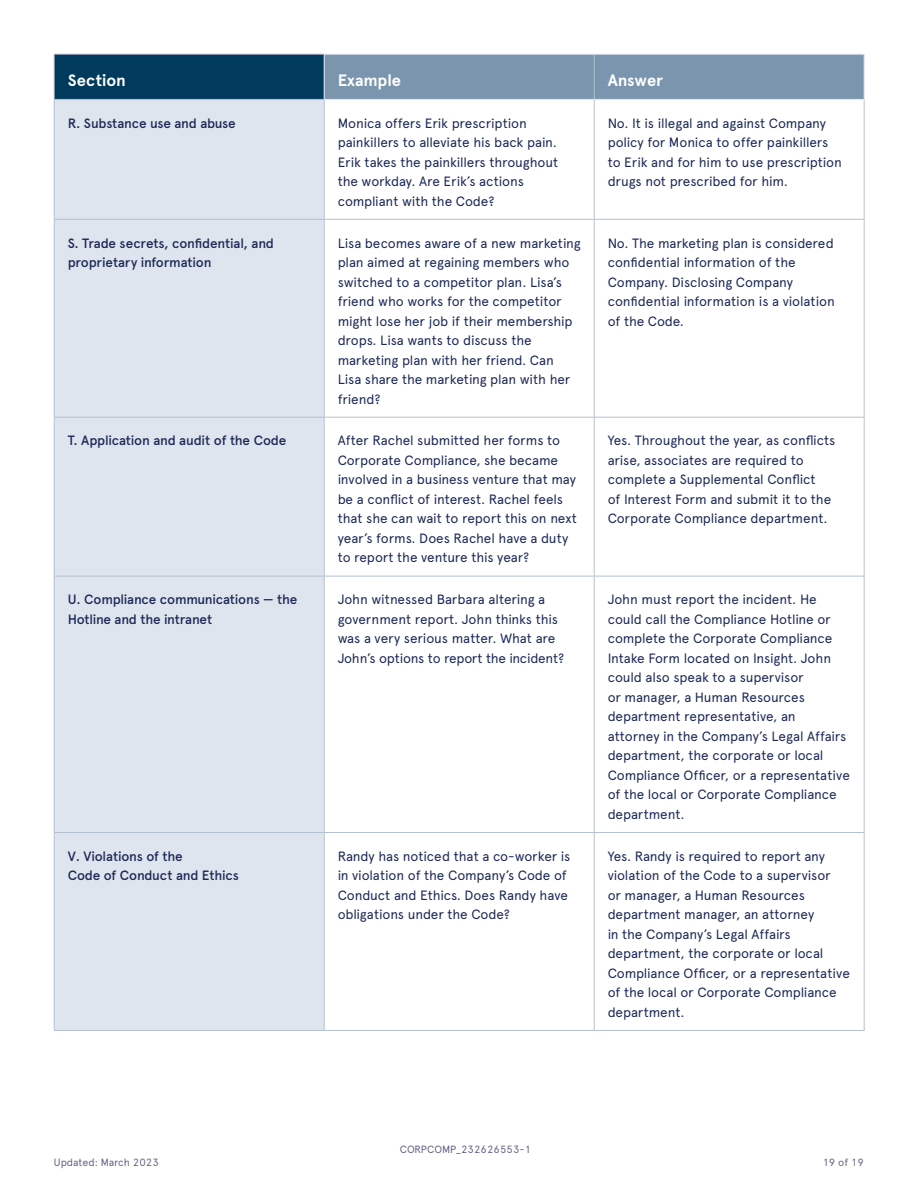
<style>
.page{position:relative;width:918px;height:1188px;background:#fff}
.page>*{position:absolute;margin:0;border:0;box-sizing:border-box;transform-origin:0 0}
.t1{font:700 16.5px "Apercu Pro";letter-spacing:-.005em;color:#fff}
.B1{font:13.5px/19.5px "Apercu Pro";letter-spacing:-.01em;color:#1c2957}
.H2-Table{font:500 13.5px/19.5px "Apercu Pro";letter-spacing:-.02em;color:#1c2957}
.t2{font:10.5px "Apercu Pro";color:#656485}
</style>
<div class="page">
<div style="left:54px;top:54px;width:270px;height:45px;background:#003a5d"></div>
<div style="left:325px;top:55px;width:539px;height:44px;background:#7b95af"></div>
<div style="left:55px;top:100px;width:269px;height:930px;background:#dfe5ee"></div>
<hr style="left:54px;top:100px;width:1px;height:119px;background:#b4c1d1">
<hr style="left:324px;top:100px;width:1px;height:119px;background:#b4c1d1">
<hr style="left:594px;top:100px;width:1px;height:119px;background:#b4c1d1">
<hr style="left:864px;top:100px;width:1px;height:119px;background:#b4c1d1">
<hr style="left:54px;top:219px;width:270px;height:1px;background:#b4c1d1">
<hr style="left:54px;top:219px;width:1px;height:198px;background:#b4c1d1">
<hr style="left:324px;top:219px;width:270px;height:1px;background:#b4c1d1">
<hr style="left:324px;top:219px;width:1px;height:198px;background:#b4c1d1">
<hr style="left:594px;top:219px;width:270px;height:1px;background:#b4c1d1">
<hr style="left:594px;top:219px;width:1px;height:198px;background:#b4c1d1">
<hr style="left:864px;top:219px;width:1px;height:198px;background:#b4c1d1">
<hr style="left:594px;top:54px;width:1px;height:45px;background:#b4c1d1">
<hr style="left:54px;top:417px;width:270px;height:1px;background:#b4c1d1">
<hr style="left:54px;top:417px;width:1px;height:159px;background:#b4c1d1">
<hr style="left:324px;top:417px;width:270px;height:1px;background:#b4c1d1">
<hr style="left:324px;top:417px;width:1px;height:159px;background:#b4c1d1">
<hr style="left:594px;top:417px;width:270px;height:1px;background:#b4c1d1">
<hr style="left:594px;top:417px;width:1px;height:159px;background:#b4c1d1">
<hr style="left:864px;top:417px;width:1px;height:159px;background:#b4c1d1">
<hr style="left:54px;top:576px;width:270px;height:1px;background:#b4c1d1">
<hr style="left:54px;top:576px;width:1px;height:256px;background:#b4c1d1">
<hr style="left:324px;top:576px;width:270px;height:1px;background:#b4c1d1">
<hr style="left:324px;top:576px;width:1px;height:256px;background:#b4c1d1">
<hr style="left:594px;top:576px;width:270px;height:1px;background:#b4c1d1">
<hr style="left:594px;top:576px;width:1px;height:256px;background:#b4c1d1">
<hr style="left:864px;top:576px;width:1px;height:256px;background:#b4c1d1">
<hr style="left:54px;top:832px;width:270px;height:1px;background:#b4c1d1">
<hr style="left:54px;top:833px;width:1px;height:197px;background:#b4c1d1">
<hr style="left:324px;top:832px;width:270px;height:1px;background:#b4c1d1">
<hr style="left:324px;top:833px;width:1px;height:197px;background:#b4c1d1">
<hr style="left:594px;top:832px;width:270px;height:1px;background:#b4c1d1">
<hr style="left:594px;top:833px;width:1px;height:197px;background:#b4c1d1">
<hr style="left:864px;top:833px;width:1px;height:197px;background:#b4c1d1">
<hr style="left:54px;top:1030px;width:270px;height:1px;background:#b4c1d1">
<hr style="left:324px;top:1030px;width:270px;height:1px;background:#b4c1d1">
<hr style="left:594px;top:1030px;width:270px;height:1px;background:#b4c1d1">
<hr style="left:54px;top:54px;width:270px;height:1px;background:#bdbbca">
<hr style="left:54px;top:54px;width:1px;height:45px;background:#bdbbca">
<hr style="left:54px;top:99px;width:270px;height:1px;background:#bdbbca">
<hr style="left:324px;top:54px;width:270px;height:1px;background:#e1e6f3">
<hr style="left:324px;top:54px;width:1px;height:45px;background:#e1e6f3">
<hr style="left:594px;top:54px;width:270px;height:1px;background:#e1e6f3">
<hr style="left:864px;top:54px;width:1px;height:45px;background:#e1e6f3">
<hr style="left:324px;top:99px;width:270px;height:1px;background:#e1e6f3">
<hr style="left:594px;top:99px;width:270px;height:1px;background:#e1e6f3">
<h1 class="t1" style="left:68px;top:68px;width:60px">Section</h1>
<h1 class="t1" style="left:338px;top:68px;width:65px">Example</h1>
<h1 class="t1" style="left:608px;top:68px;width:57px">Answer</h1>
<h1 class="H2-Table" style="left:68px;top:112px;width:170px">R. Substance use and abuse</h1>
<p class="B1" style="left:338px;top:112px;width:222px">Monica offers Erik prescription painkillers to alleviate his back pain.<br>Erik takes the painkillers throughout the workday. Are Erik’s actions compliant with the Code?</p>
<p class="B1" style="left:608px;top:112px;width:236px">No. It is illegal and against Company policy for Monica to offer painkillers to Erik and for him to use prescription drugs not prescribed for him.</p>
<h1 class="H2-Table" style="left:68px;top:232px;width:208px">S. Trade secrets, confidential, and proprietary information</h1>
<p class="B1" style="left:338px;top:232px;width:244px">Lisa becomes aware of a new marketing plan aimed at regaining members who switched to a competitor plan. Lisa’s friend who works for the competitor might lose her job if their membership drops. Lisa wants to discuss the marketing plan with her friend. Can<br>Lisa share the marketing plan with her friend?</p>
<p class="B1" style="left:608px;top:232px;width:229px">No. The marketing plan is considered confidential information of the<br>Company. Disclosing Company confidential information is a violation of the Code.</p>
<h1 class="H2-Table" style="left:68px;top:430px;width:220px">T. Application and audit of the Code</h1>
<p class="B1" style="left:338px;top:430px;width:241px">After Rachel submitted her forms to Corporate Compliance, she became involved in a business venture that may be a conflict of interest. Rachel feels that she can wait to report this on next year’s forms. Does Rachel have a duty to report the venture this year?</p>
<p class="B1" style="left:608px;top:430px;width:229px">Yes. Throughout the year, as conflicts arise, associates are required to complete a Supplemental Conflict<br>of Interest Form and submit it to the Corporate Compliance department.</p>
<h1 class="H2-Table" style="left:68px;top:589px;width:231px">U. Compliance communications — the<br>Hotline and the intranet</h1>
<p class="B1" style="left:338px;top:589px;width:228px">John witnessed Barbara altering a government report. John thinks this was a very serious matter. What are John’s options to report the incident?</p>
<p class="B1" style="left:608px;top:589px;width:244px">John must report the incident. He could call the Compliance Hotline or complete the Corporate Compliance Intake Form located on Insight. John could also speak to a supervisor<br>or manager, a Human Resources department representative, an attorney in the Company’s Legal Affairs department, the corporate or local Compliance Officer, or a representative of the local or Corporate Compliance department.</p>
<h1 class="H2-Table" style="left:68px;top:845px;width:173px">V. Violations of the<br>Code of Conduct and Ethics</h1>
<p class="B1" style="left:338px;top:845px;width:234px">Randy has noticed that a co-worker is in violation of the Company’s Code of Conduct and Ethics. Does Randy have obligations under the Code?</p>
<p class="B1" style="left:608px;top:845px;width:244px">Yes. Randy is required to report any violation of the Code to a supervisor<br>or manager, a Human Resources department manager, an attorney<br>in the Company’s Legal Affairs department, the corporate or local<br>Compliance Officer, or a representative of the local or Corporate Compliance department.</p>
<p class="t2" style="left:400px;top:1142px;width:133px">CORPCOMP_232626553-1</p>
<p class="t2" style="left:54px;top:1155px;width:106px">Updated: March 2023</p>
<p class="t2" style="left:822px;top:1155px;width:43px">19 of 19</p>
</div>
